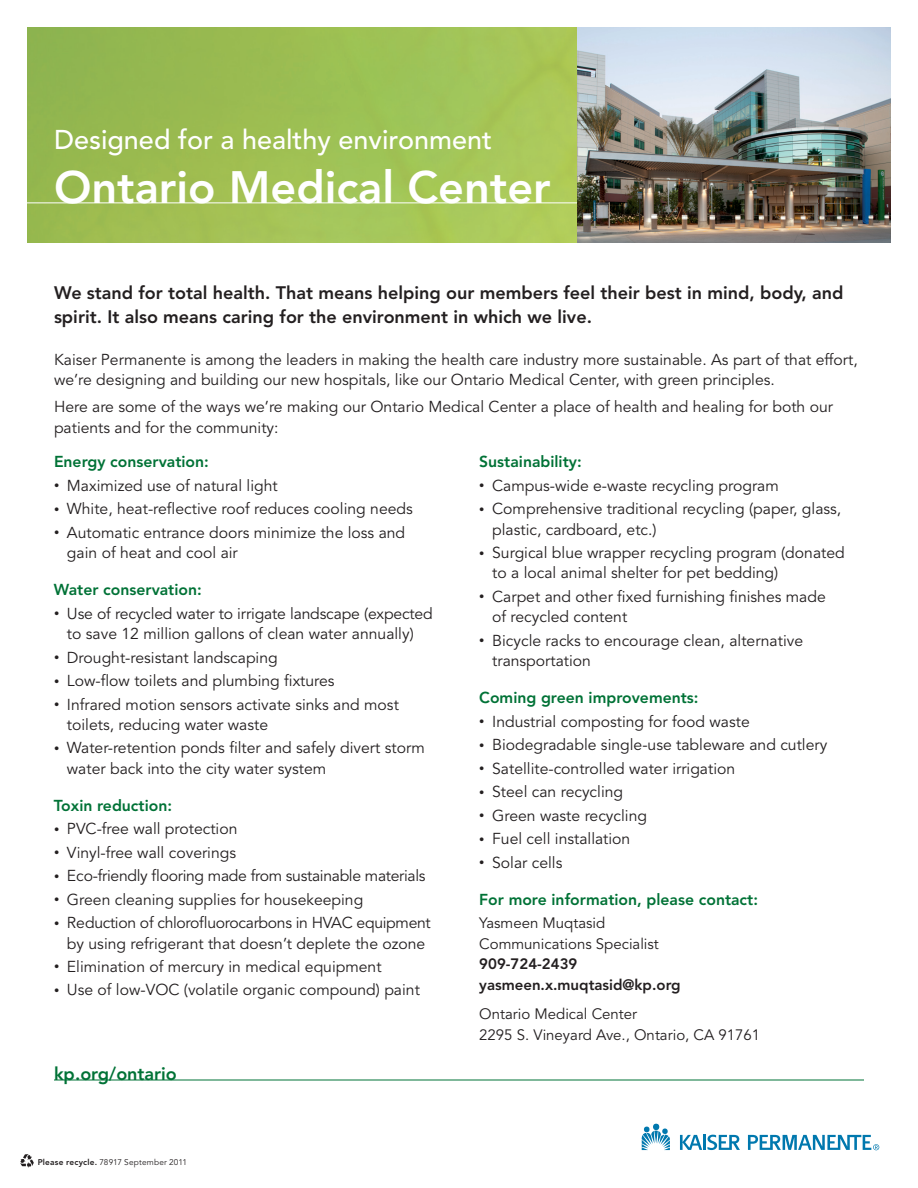
<style>
.page{position:relative;width:918px;height:1188px;background:#fff}
.page>*{position:absolute;margin:0;border:0;box-sizing:border-box;transform-origin:0 0}
.t1{font:800 45px "Avenir";color:#fff}
.t2{font:500 27px "Avenir";color:#fff}
.t3{font:800 18px/24px "Avenir";color:#231f20}
.t4{font:800 18px "Avenir";color:#007236}
.t5{font:15.75px/20.2px "Avenir";color:#231f20}
.t6{font:15.75px/20.2px "Avenir";letter-spacing:-.02em;color:#231f20;text-align:center}
.t7{font:800 15.75px "Avenir";color:#007236}
.t8{font:15px/20.2px "Avenir";color:#231f20}
.t9{font:800 15px/21px "Avenir";color:#231f20}
.t10{font:8.25px "Avenir";letter-spacing:.02em;color:#231f20}
.s1{font-size:10.5px}
.s2{font-weight:800}
</style>
<div class="page">
<svg style="left:642px;top:1124px;width:28px;height:26px"></svg>
<hr style="left:703px;top:1135px;width:3px;height:15px;background:#0078ae">
<svg style="left:680px;top:1135px;width:22px;height:15px"></svg>
<svg style="left:708px;top:1135px;width:32px;height:15px"></svg>
<svg style="left:748px;top:1135px;width:131px;height:15px"></svg>
<hr style="left:54px;top:1080px;width:810px;height:1px;background:#007236">
<img style="left:27px;top:27px;width:551px;height:216px">
<hr style="left:5px;top:202px;width:850px;height:1px;background:#fff">
<img style="left:578px;top:27px;width:313px;height:216px">
<svg style="left:20px;top:1154px;width:14px;height:14px"></svg>
<h2 class="t2" style="left:54px;top:124px;width:440px">Designed for a healthy environment</h2>
<h1 class="t1" style="left:54px;top:161px;width:498px">Ontario Medical Center</h1>
<p class="t3" style="left:54px;top:280px;width:791px">We stand for total health. That means helping our members feel their best in mind, body, and spirit. It also means caring for the environment in which we live.</p>
<p class="t5" style="left:54px;top:349px;width:805px">Kaiser Permanente is among the leaders in making the health care industry more sustainable. As part of that effort, we’re designing and building our new hospitals, like our Ontario Medical Center, with green principles.</p>
<p class="t5" style="left:54px;top:396px;width:781px;line-height:21px">Here are some of the ways we’re making our Ontario Medical Center a place of health and healing for both our patients and for the community:</p>
<p class="t7" style="left:54px;top:453px;width:156px">Energy conservation:</p>
<p class="t5" style="left:54px;top:476px;width:225px"><span class="s1">•</span> Maximized use of natural light</p>
<p class="t5" style="left:54px;top:499px;width:360px"><span class="s1">•</span> White, heat-reflective roof reduces cooling needs</p>
<p class="t5" style="left:67px;top:523px;width:340px;text-indent:-13px"><span class="s1">•</span> Automatic entrance doors minimize the loss and gain of heat and cool air</p>
<p class="t7" style="left:54px;top:581px;width:149px">Water conservation:</p>
<p class="t5" style="left:54px;top:604px;width:380px;text-align:center"><span class="s1">•</span> Use of recycled water to irrigate landscape (expected to save 12 million gallons of clean water annually)</p>
<p class="t5" style="left:54px;top:648px;width:225px"><span class="s1">•</span> Drought-resistant landscaping</p>
<p class="t5" style="left:54px;top:671px;width:282px"><span class="s1">•</span> Low-flow toilets and plumbing fixtures</p>
<p class="t5" style="left:67px;top:695px;width:333px;text-indent:-13px"><span class="s1">•</span> Infrared motion sensors activate sinks and most toilets, reducing water waste</p>
<p class="t5" style="left:67px;top:738px;width:360px;text-indent:-13px"><span class="s1">•</span> Water-retention ponds filter and safely divert storm water back into the city water system</p>
<p class="t7" style="left:54px;top:796px;width:120px">Toxin reduction:</p>
<p class="t5" style="left:54px;top:819px;width:185px"><span class="s1">•</span> PVC-free wall protection</p>
<p class="t5" style="left:54px;top:843px;width:184px"><span class="s1">•</span> Vinyl-free wall coverings</p>
<p class="t6" style="left:54px;top:866px;width:373px"><span class="s1">•</span> Eco-friendly flooring made from sustainable materials</p>
<p class="t5" style="left:54px;top:890px;width:311px"><span class="s1">•</span> Green cleaning supplies for housekeeping</p>
<p class="t6" style="left:54px;top:913px;width:378px"><span class="s1">•</span> Reduction of chlorofluorocarbons in HVAC equipment by using refrigerant that doesn’t deplete the ozone</p>
<p class="t5" style="left:54px;top:957px;width:329px"><span class="s1">•</span> Elimination of mercury in medical equipment</p>
<p class="t5" style="left:54px;top:980px;width:367px"><span class="s1">•</span> Use of low-VOC (volatile organic compound) paint</p>
<p class="t7" style="left:479px;top:453px;width:104px">Sustainability:</p>
<p class="t5" style="left:479px;top:476px;width:301px"><span class="s1">•</span> Campus-wide e-waste recycling program</p>
<p class="t5" style="left:492px;top:499px;width:351px;text-indent:-13px"><span class="s1">•</span> Comprehensive traditional recycling (paper, glass, plastic, cardboard, etc.)</p>
<p class="t5" style="left:492px;top:543px;width:354px;text-indent:-13px"><span class="s1">•</span> Surgical blue wrapper recycling program (donated to a local animal shelter for pet bedding)</p>
<p class="t5" style="left:492px;top:587px;width:335px;text-indent:-13px"><span class="s1">•</span> Carpet and other fixed furnishing finishes made of recycled content</p>
<p class="t5" style="left:492px;top:631px;width:312px;text-indent:-13px"><span class="s1">•</span> Bicycle racks to encourage clean, alternative transportation</p>
<p class="t7" style="left:479px;top:688px;width:221px">Coming green improvements:</p>
<p class="t5" style="left:479px;top:712px;width:272px"><span class="s1">•</span> Industrial composting for food waste</p>
<p class="t5" style="left:479px;top:735px;width:350px"><span class="s1">•</span> Biodegradable single-use tableware and cutlery</p>
<p class="t5" style="left:479px;top:759px;width:258px"><span class="s1">•</span> Satellite-controlled water irrigation</p>
<p class="t5" style="left:479px;top:782px;width:145px"><span class="s1">•</span> Steel can recycling</p>
<p class="t5" style="left:479px;top:805px;width:169px"><span class="s1">•</span> Green waste recycling</p>
<p class="t5" style="left:479px;top:829px;width:153px"><span class="s1">•</span> Fuel cell installation</p>
<p class="t5" style="left:479px;top:852px;width:85px"><span class="s1">•</span> Solar cells</p>
<p class="t7" style="left:479px;top:890px;width:280px">For more information, please contact:</p>
<p class="t8" style="left:479px;top:913px;width:181px">Yasmeen Muqtasid<br>Communications Specialist</p>
<p class="t9" style="left:479px;top:953px;width:203px">909-724-2439 yasmeen.x.muqtasid@kp.org</p>
<p class="t8" style="left:479px;top:1004px;width:283px;line-height:21px">Ontario Medical Center<br>2295 S. Vineyard Ave., Ontario, CA 91761</p>
<p class="t4" style="left:54px;top:1063px;width:124px">kp.org/ontario</p>
<p class="t10" style="left:38px;top:1157px;width:151px"><span class="s2">Please recycle.</span> 78917 September 2011</p>
</div>
